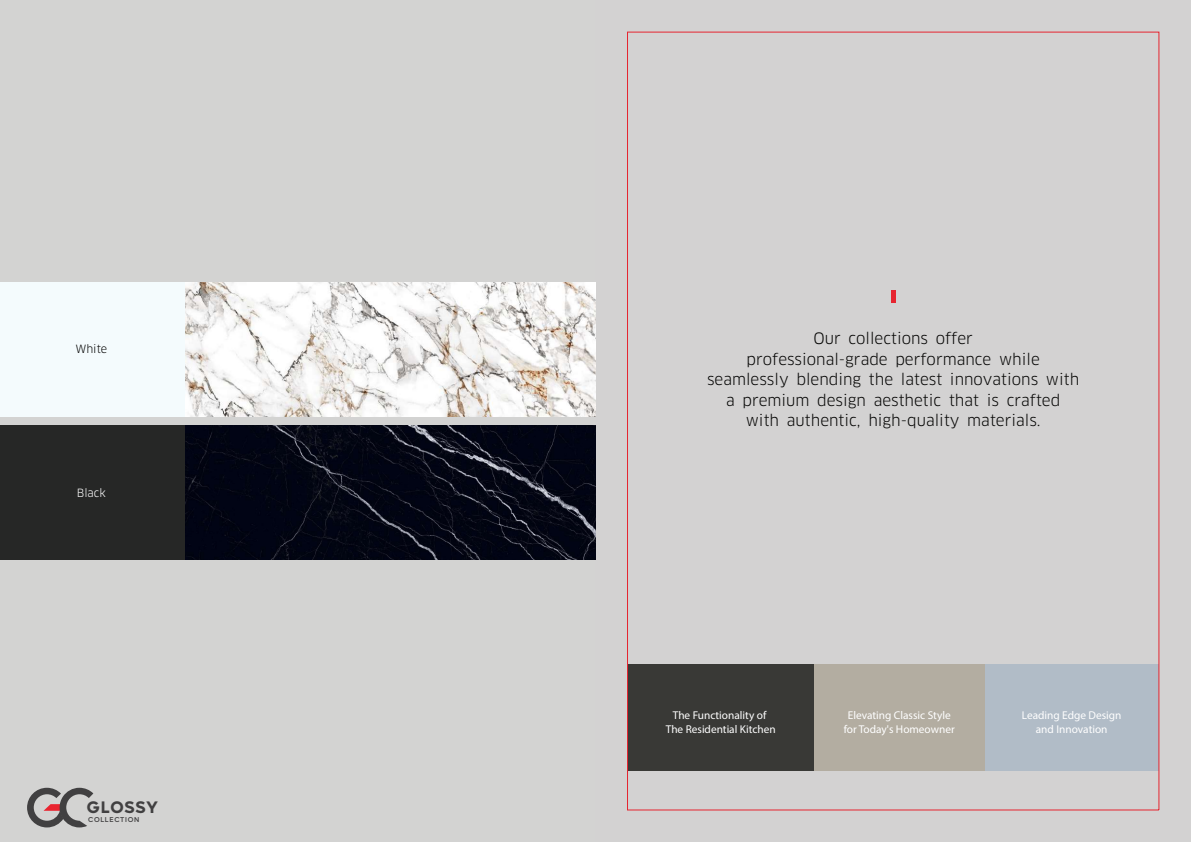
<style>
.page{position:relative;width:1191px;height:842px;background:#fff}
.page>*{position:absolute;margin:0;border:0;box-sizing:border-box;transform-origin:0 0}
.t1{font:700 16.8px "Lufga";letter-spacing:.05em;color:#414041}
.t2{font:15.3px/20.5px "Clan Pro";color:#050504;text-align:center}
.t3{font:11.3px/13.6px "Myriad Pro";color:#fff;text-align:center}
.t4{font:11.1px "Clan Pro";color:#050504}
.t5{font:11.1px "Clan Pro";color:#fff}
.t6{font:500 7.1px "Lufga";letter-spacing:.1em;color:#414041}
</style>
<div class="page">
<div style="left:0;top:0;width:595px;height:842px;background:#d3d3d2"></div>
<div style="left:595px;top:0;width:596px;height:842px;background:#d3d2d2"></div>
<div style="left:0;top:282px;width:185px;height:134px;background:#f4fbfd"></div>
<img style="left:185px;top:282px;width:410px;height:134px">
<div style="left:0;top:426px;width:185px;height:134px;background:#262726"></div>
<img style="left:185px;top:426px;width:410px;height:134px">
<div style="left:984px;top:664px;width:174px;height:107px;background:#b1bcc7"></div>
<div style="left:627px;top:664px;width:187px;height:107px;background:#393936"></div>
<div style="left:814px;top:664px;width:170px;height:107px;background:#b3ada1"></div>
<div style="left:890px;top:290px;width:5px;height:13px;background:#e62530"></div>
<svg style="left:27px;top:788px;width:66px;height:39px"></svg>
<p class="t4" style="left:75px;top:342px;width:33px">White</p>
<p class="t5" style="left:77px;top:486px;width:31px">Black</p>
<p class="t1" style="left:87px;top:797px;width:72px">GLOSSY</p>
<p class="t6" style="left:88px;top:815px;width:53px">COLLECTION</p>
<p class="t2" style="left:707px;top:328px;width:374px">Our collections offer<br>professional-grade performance while seamlessly blending the latest innovations with a premium design aesthetic that is crafted<br>with authentic, high-quality materials.</p>
<p class="t3" style="left:666px;top:708px;width:111px">The Functionality of<br>The Residential Kitchen</p>
<p class="t3" style="left:843px;top:708px;width:112px">Elevating Classic Style for Today's Homeowner</p>
<p class="t3" style="left:1022px;top:708px;width:101px">Leading Edge Design and Innovation</p>
</div>
